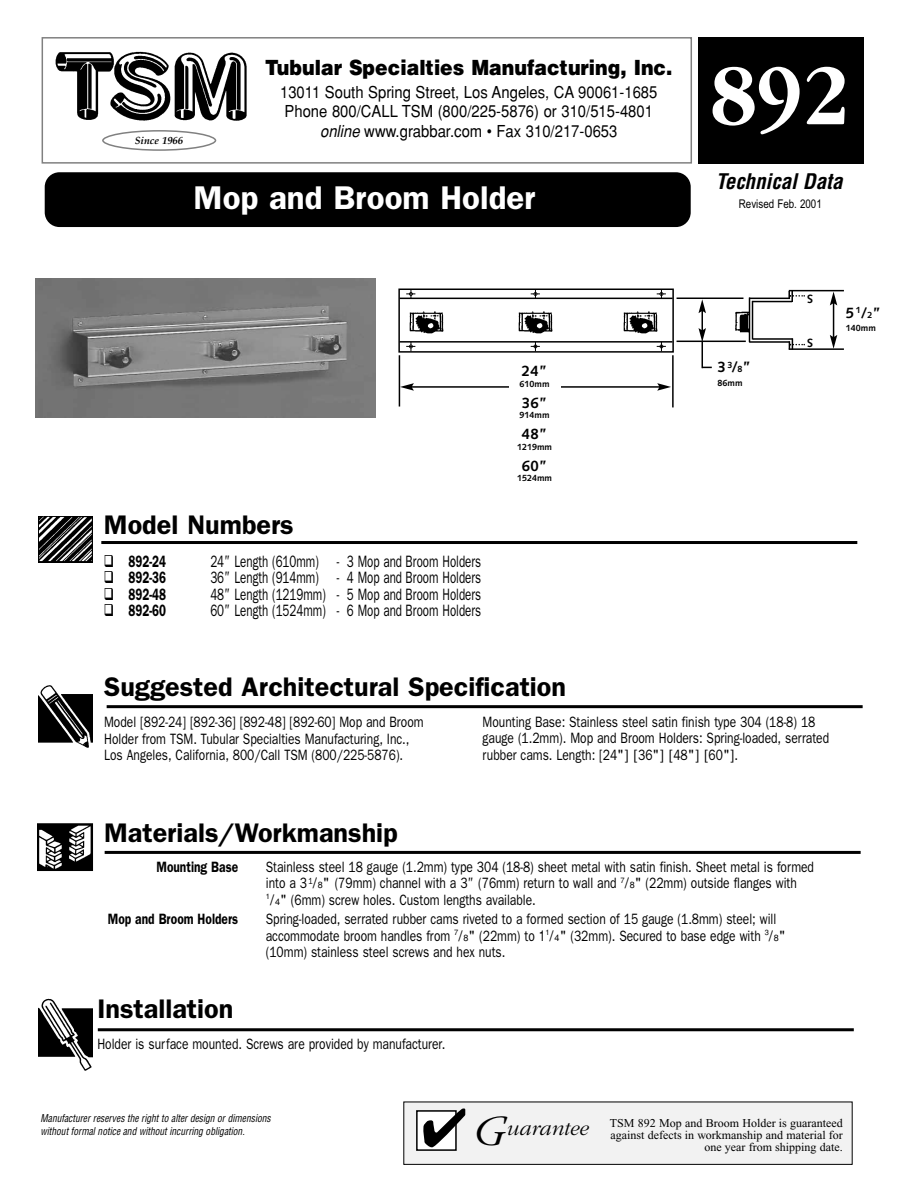
<style>
.page{position:relative;width:918px;height:1188px;background:#fff}
.page>*{position:absolute;margin:0;border:0;box-sizing:border-box;transform-origin:0 0}
.t1{font:700 90px "Garamond";color:#fff;scale:.92 1}
.t2{font:600 33px "Franklin Gothic";color:#fff}
.t3{font:600 27px "Franklin Gothic";color:#000}
.t4{font:900 21px "Helvetica";color:#000;scale:.9 1}
.t5{font:italic 700 condensed 21px "Helvetica";color:#000}
.t6{font:16.5px "Franklin Gothic";color:#000;scale:.7 1}
.t7{font:16.5px/19.8px "Helvetica";color:#000;text-align:center;scale:.9 1}
.t8{font:600 16.5px "Franklin Gothic";color:#000;scale:.7 1}
.t9{font:15px/16.5px "Franklin Gothic";color:#000;scale:.8 1}
.t10{font:600 15px "Franklin Gothic";color:#000;scale:.8 1}
.t11{font:700 15px "Syntax";color:#000}
.t12{font:12px/12px "Times";color:#000;text-align:right}
.t13{font:12px "Arial Narrow";color:#000}
.t14{font:700 12px "Syntax";color:#000}
.t15{font:italic condensed 10.5px/12.6px "Helvetica";color:#000;scale:.9 1}
.t16{font:italic 700 10.5px "Palatino";color:#000}
.t17{font:700 9px "Syntax";color:#000}
.s1{font-style:italic}
.s2{font-family:"Syntax"}
.s3{font-size:9px}
.s4{font-family:"Helvetica"}
.s5{font-family:"Helvetica";font-size:9px}
.s6{font-family:"Garamond";font-weight:300;font-style:italic;font-size:45px}
.s7{font-family:"Garamond";font-weight:300;font-style:italic;font-size:21px}
</style>
<div class="page">
<div style="left:398px;top:289px;width:276px;height:64px;border:2px solid #000"></div>
<hr style="left:98px;top:1028px;width:756px;height:3px;background:#000">
<hr style="left:105px;top:851px;width:756px;height:3px;background:#000">
<hr style="left:107px;top:705px;width:756px;height:3px;background:#000">
<hr style="left:101px;top:541px;width:756px;height:3px;background:#000">
<img style="left:38px;top:685px;width:54px;height:63px">
<img style="left:39px;top:999px;width:54px;height:72px">
<div style="left:42px;top:37px;width:650px;height:127px;border:2px solid #808080"></div>
<div style="left:698px;top:37px;width:166px;height:127px;background:#000"></div>
<div style="left:45px;top:172px;width:646px;height:55px;background:#000;border-radius:15px"></div>
<img style="left:55px;top:51px;width:192px;height:70px">
<svg style="left:102px;top:130px;width:114px;height:21px"></svg>
<img style="left:38px;top:823px;width:55px;height:48px">
<div style="left:404px;top:1102px;width:448px;height:62px;background:#f2f2f2"></div>
<div style="left:403px;top:1102px;width:450px;height:63px;border:1px solid #000"></div>
<div style="left:418px;top:1112px;width:37px;height:37px;background:#fff"></div>
<div style="left:416px;top:1110px;width:41px;height:41px;border:2px solid #000"></div>
<img style="left:36px;top:279px;width:339px;height:138px">
<img style="left:38px;top:516px;width:54px;height:47px">
<img style="left:409px;top:311px;width:35px;height:23px">
<img style="left:518px;top:311px;width:35px;height:23px">
<img style="left:623px;top:311px;width:35px;height:23px">
<img style="left:735px;top:307px;width:14px;height:27px">
<hr style="left:400px;top:298px;width:273px;height:1px;background:#000">
<hr style="left:752px;top:301px;width:40px;height:1px;background:#000">
<hr style="left:749px;top:298px;width:41px;height:1px;background:#000">
<hr style="left:753px;top:338px;width:40px;height:2px;background:#000">
<hr style="left:749px;top:341px;width:41px;height:2px;background:#000">
<hr style="left:400px;top:341px;width:272px;height:2px;background:#000">
<svg style="left:406px;top:289px;width:9px;height:9px"></svg>
<svg style="left:406px;top:342px;width:9px;height:9px"></svg>
<svg style="left:531px;top:289px;width:9px;height:9px"></svg>
<svg style="left:531px;top:342px;width:9px;height:9px"></svg>
<svg style="left:657px;top:289px;width:9px;height:9px"></svg>
<svg style="left:657px;top:342px;width:9px;height:9px"></svg>
<hr style="left:399px;top:355px;width:1px;height:52px;background:#000">
<hr style="left:672px;top:355px;width:2px;height:52px;background:#000">
<hr style="left:411px;top:386px;width:249px;height:2px;background:#000">
<svg style="left:400px;top:383px;width:14px;height:8px"></svg>
<svg style="left:657px;top:383px;width:14px;height:8px"></svg>
<div style="left:509px;top:364px;width:51px;height:121px;background:#fff"></div>
<hr style="left:752px;top:301px;width:1px;height:39px;background:#000">
<hr style="left:749px;top:298px;width:1px;height:44px;background:#000">
<svg style="left:788px;top:291px;width:17px;height:11px"></svg>
<svg style="left:789px;top:339px;width:16px;height:9px"></svg>
<hr style="left:789px;top:290px;width:55px;height:1px;background:#000">
<hr style="left:789px;top:348px;width:55px;height:2px;background:#000">
<hr style="left:833px;top:303px;width:1px;height:34px;background:#000">
<svg style="left:830px;top:292px;width:7px;height:13px"></svg>
<svg style="left:830px;top:335px;width:7px;height:14px"></svg>
<hr style="left:677px;top:298px;width:66px;height:1px;background:#000">
<hr style="left:677px;top:341px;width:69px;height:1px;background:#000">
<svg style="left:699px;top:299px;width:13px;height:69px"></svg>
<svg style="left:423px;top:1110px;width:34px;height:37px"></svg>
<p class="t16" style="left:135px;top:136px;width:50px">Since 1966</p>
<h3 class="t4" style="left:265px;top:60px;width:454px">Tubular Specialties Manufacturing, Inc.</h3>
<p class="t7" style="left:280px;top:83px;width:421px">13011 South Spring Street, Los Angeles, CA 90061-1685<br>Phone 800/CALL TSM (800/225-5876) or 310/515-4801 <span class="s1">online</span> www.grabbar.com • Fax 310/217-0653</p>
<h2 class="t2" style="left:194px;top:187px;width:343px">Mop and Broom Holder</h2>
<p class="t11" style="left:522px;top:365px;width:27px">24”</p>
<p class="t17" style="left:520px;top:380px;width:31px">610mm</p>
<p class="t11" style="left:522px;top:397px;width:27px">36”</p>
<p class="t17" style="left:520px;top:412px;width:31px">914mm</p>
<p class="t11" style="left:522px;top:428px;width:27px">48”</p>
<p class="t17" style="left:517px;top:443px;width:37px">1219mm</p>
<p class="t11" style="left:522px;top:460px;width:27px">60”</p>
<p class="t17" style="left:517px;top:475px;width:37px">1524mm</p>
<h3 class="t3" style="left:104px;top:515px;width:191px">Model Numbers</h3>
<p class="t8" style="left:129px;top:556px;width:55px">892-24</p>
<p class="t6" style="left:210px;top:556px;width:388px">24<span class="s2">”</span> Length (610mm) - 3 Mop and Broom Holders</p>
<p class="t8" style="left:129px;top:572px;width:55px">892-36</p>
<p class="t6" style="left:210px;top:572px;width:388px">36<span class="s2">”</span> Length (914mm) - 4 Mop and Broom Holders</p>
<p class="t8" style="left:129px;top:589px;width:55px">892-48</p>
<p class="t6" style="left:210px;top:589px;width:388px">48<span class="s2">”</span> Length (1219mm) - 5 Mop and Broom Holders</p>
<p class="t8" style="left:129px;top:605px;width:55px">892-60</p>
<p class="t6" style="left:210px;top:605px;width:388px">60<span class="s2">”</span> Length (1524mm) - 6 Mop and Broom Holders</p>
<h3 class="t3" style="left:104px;top:678px;width:463px">Suggested Architectural Specification</h3>
<h1 class="t1" style="left:710px;top:61px;width:152px">892</h1>
<h3 class="t5" style="left:716px;top:173px;width:128px">Technical Data</h3>
<p class="t13" style="left:739px;top:199px;width:85px">Revised Feb. 2001</p>
<p class="t11" style="left:718px;top:361px;width:35px">3 <sup>3</sup>/<span class="s3">8</span>”</p>
<p class="t17" style="left:718px;top:379px;width:26px">86mm</p>
<p class="t14" style="left:807px;top:294px;width:7px">S</p>
<p class="t14" style="left:807px;top:338px;width:7px">S</p>
<p class="t11" style="left:846px;top:306px;width:37px">5 <sup>1</sup>/<span class="s3">2</span>”</p>
<p class="t17" style="left:846px;top:324px;width:31px">140mm</p>
<p class="t9" style="left:104px;top:715px;width:401px">Model [892-24] [892-36] [892-48] [892-60] Mop and Broom<br>Holder from TSM. Tubular Specialties Manufacturing, Inc.,<br>Los Angeles, California, 800/Call TSM (800/225-5876).</p>
<h3 class="t3" style="left:104px;top:823px;width:295px">Materials/Workmanship</h3>
<p class="t9" style="left:483px;top:715px;width:435px">Mounting Base: Stainless steel satin finish type 304 (18-8) 18 gauge (1.2mm). Mop and Broom Holders: Spring-loaded, serrated rubber cams. Length: [24"] [36"] [48"] [60"].</p>
<p class="t10" style="left:156px;top:861px;width:104px">Mounting Base</p>
<p class="t9" style="left:266px;top:860px;width:687px">Stainless steel 18 gauge (1.2mm) type 304 (18-8) sheet metal with satin finish. Sheet metal is formed into a 3 <sup>1</sup><span class="s4">/</span><span class="s5">8</span>" (79mm) channel with a 3<span class="s2">”</span> (76mm) return to wall and <sup>7</sup><span class="s4">/</span><span class="s5">8</span>" (22mm) outside flanges with<br><sup>1</sup><span class="s4">/</span><span class="s5">4</span>" (6mm) screw holes. Custom lengths available.</p>
<p class="t10" style="left:108px;top:914px;width:164px">Mop and Broom Holders</p>
<p class="t9" style="left:266px;top:912px;width:652px">Spring-loaded, serrated rubber cams riveted to a formed section of 15 gauge (1.8mm) steel; will accommodate broom handles from <sup>7</sup><span class="s4">/</span><span class="s5">8</span>" (22mm) to <span class="s4">1</span><sup>1</sup><span class="s4">/</span><span class="s5">4</span>" (32mm). Secured to base edge with <sup>3</sup><span class="s4">/</span><span class="s5">8</span>" (10mm) stainless steel screws and hex nuts.</p>
<h3 class="t3" style="left:97px;top:999px;width:138px">Installation</h3>
<p class="t9" style="left:97px;top:1037px;width:437px">Holder is surface mounted. Screws are provided by manufacturer.</p>
<p class="t15" style="left:40px;top:1113px;width:257px">Manufacturer reserves the right to alter design or dimensions without formal notice and without incurring obligation.</p>
<p class="t12" style="left:472px;top:1118px;width:373px"><span class="s6">G</span><span class="s7">uarantee</span> TSM 892 Mop and Broom Holder is guaranteed against defects in workmanship and material for</p>
<p class="t12" style="left:704px;top:1142px;width:140px">one year from shipping date.</p>
</div>
